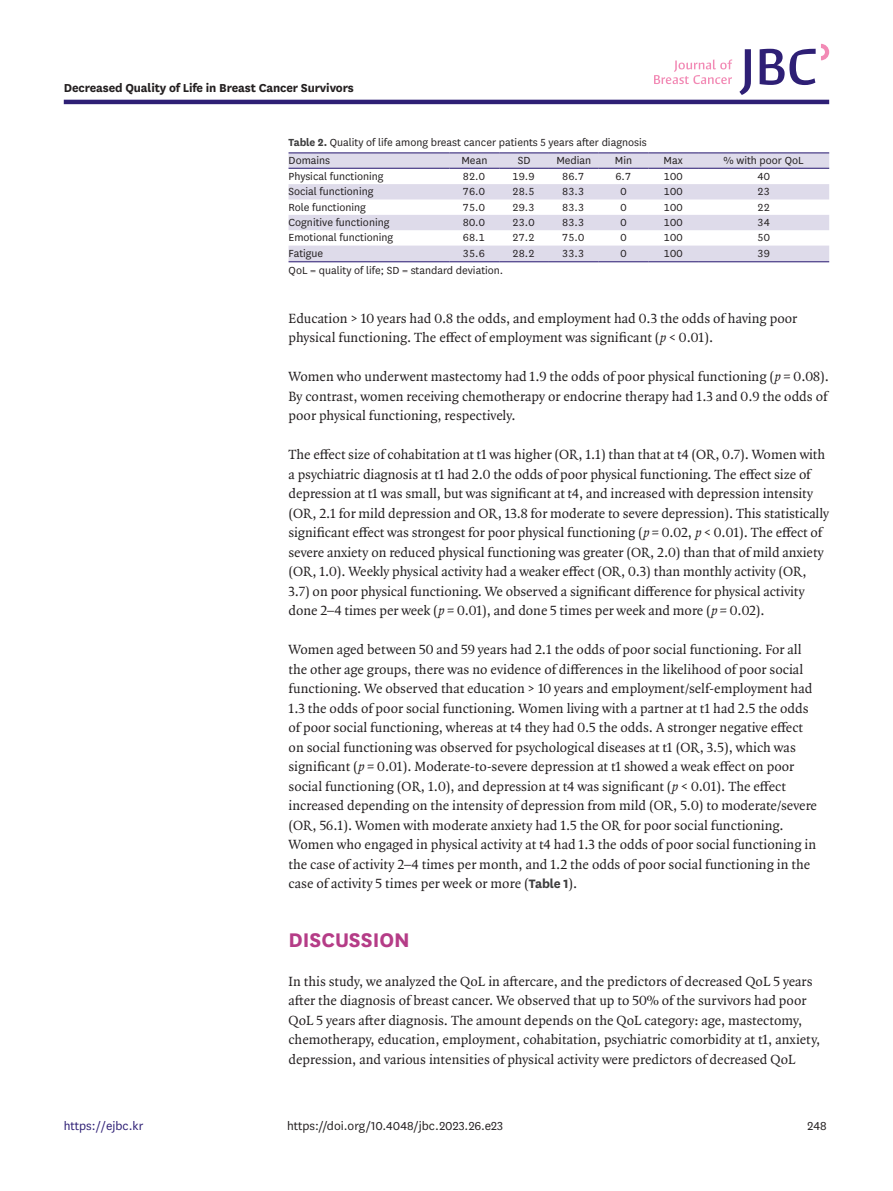
<style>
.page{position:relative;width:893px;height:1191px;background:#fff}
.page>*{position:absolute;margin:0;border:0;box-sizing:border-box;transform-origin:0 0}
.body_title1{font:700 23.1px "National";color:#b53c87}
.body_p{font:14.25px/19.5px "Quadraat OT";color:#231f20}
.body_p_first{font:14.25px/19.5px "Quadraat OT";color:#231f20}
.alt-title-type{font:700 13.5px "National";letter-spacing:-.01em;color:#231f20}
.doi_running_footer{font:13.5px "National";color:#231f20}
.t1{font:13.5px "National";color:#2e1f75}
.tbody_entry{font:12px "National";color:#231f20}
.table-wrap_caption{font:12px "National";color:#231f20}
.table-wrap-foot_p_fi{font:12px "National";color:#231f20}
.thead_entry{font:12px "National";color:#231f20}
.s1{font-weight:700;color:#3e3e3f}
.s2{font-style:italic}
.s3{font-family:"National";font-weight:700;color:#3e3e3f}
</style>
<div class="page">
<hr style="left:64px;top:100px;width:765px;height:4px;background:#2e1f75">
<svg style="left:654px;top:59px;width:78px;height:25px"></svg>
<svg style="left:739px;top:44px;width:90px;height:51px"></svg>
<svg style="left:289px;top:153px;width:540px;height:108px;fill:#dedbea"></svg>
<hr style="left:289px;top:152px;width:161px;height:1px;background:#2e1f75">
<hr style="left:450px;top:152px;width:49px;height:1px;background:#2e1f75">
<hr style="left:499px;top:152px;width:50px;height:1px;background:#2e1f75">
<hr style="left:549px;top:152px;width:50px;height:1px;background:#2e1f75">
<hr style="left:599px;top:152px;width:49px;height:1px;background:#2e1f75">
<hr style="left:648px;top:152px;width:50px;height:1px;background:#2e1f75">
<hr style="left:698px;top:152px;width:131px;height:1px;background:#2e1f75">
<hr style="left:289px;top:168px;width:161px;height:1px;background:#2e1f75">
<hr style="left:450px;top:168px;width:49px;height:1px;background:#2e1f75">
<hr style="left:499px;top:168px;width:50px;height:1px;background:#2e1f75">
<hr style="left:549px;top:168px;width:50px;height:1px;background:#2e1f75">
<hr style="left:599px;top:168px;width:49px;height:1px;background:#2e1f75">
<hr style="left:648px;top:168px;width:50px;height:1px;background:#2e1f75">
<hr style="left:698px;top:168px;width:131px;height:1px;background:#2e1f75">
<hr style="left:289px;top:261px;width:161px;height:1px;background:#2e1f75">
<hr style="left:450px;top:261px;width:49px;height:1px;background:#2e1f75">
<hr style="left:499px;top:261px;width:50px;height:1px;background:#2e1f75">
<hr style="left:549px;top:261px;width:50px;height:1px;background:#2e1f75">
<hr style="left:599px;top:261px;width:49px;height:1px;background:#2e1f75">
<hr style="left:648px;top:261px;width:50px;height:1px;background:#2e1f75">
<hr style="left:698px;top:261px;width:131px;height:1px;background:#2e1f75">
<p class="alt-title-type" style="left:64px;top:78px;width:291px">Decreased Quality of Life in Breast Cancer Survivors</p>
<p class="table-wrap_caption" style="left:289px;top:135px;width:360px"><span class="s1">Table 2.</span> Quality of life among breast cancer patients 5 years after diagnosis</p>
<p class="thead_entry" style="left:289px;top:152px;width:43px">Domains</p>
<p class="thead_entry" style="left:461px;top:152px;width:27px">Mean</p>
<p class="thead_entry" style="left:518px;top:152px;width:14px">SD</p>
<p class="thead_entry" style="left:556px;top:152px;width:36px">Median</p>
<p class="thead_entry" style="left:615px;top:152px;width:19px">Min</p>
<p class="thead_entry" style="left:664px;top:152px;width:21px">Max</p>
<p class="thead_entry" style="left:724px;top:152px;width:82px">% with poor QoL</p>
<p class="tbody_entry" style="left:289px;top:168px;width:97px">Physical functioning</p>
<p class="tbody_entry" style="left:463px;top:168px;width:24px">82.0</p>
<p class="tbody_entry" style="left:512px;top:168px;width:24px">19.9</p>
<p class="tbody_entry" style="left:562px;top:168px;width:24px">86.7</p>
<p class="tbody_entry" style="left:615px;top:168px;width:18px">6.7</p>
<p class="tbody_entry" style="left:663px;top:168px;width:21px">100</p>
<p class="tbody_entry" style="left:757px;top:168px;width:15px">40</p>
<p class="tbody_entry" style="left:289px;top:184px;width:86px">Social functioning</p>
<p class="tbody_entry" style="left:463px;top:184px;width:24px">76.0</p>
<p class="tbody_entry" style="left:512px;top:184px;width:24px">28.5</p>
<p class="tbody_entry" style="left:562px;top:184px;width:24px">83.3</p>
<p class="tbody_entry" style="left:620px;top:184px;width:8px">0</p>
<p class="tbody_entry" style="left:663px;top:184px;width:21px">100</p>
<p class="tbody_entry" style="left:757px;top:184px;width:15px">23</p>
<p class="tbody_entry" style="left:289px;top:199px;width:79px">Role functioning</p>
<p class="tbody_entry" style="left:463px;top:199px;width:24px">75.0</p>
<p class="tbody_entry" style="left:512px;top:199px;width:24px">29.3</p>
<p class="tbody_entry" style="left:562px;top:199px;width:24px">83.3</p>
<p class="tbody_entry" style="left:620px;top:199px;width:8px">0</p>
<p class="tbody_entry" style="left:663px;top:199px;width:21px">100</p>
<p class="tbody_entry" style="left:757px;top:199px;width:15px">22</p>
<p class="tbody_entry" style="left:289px;top:214px;width:102px">Cognitive functioning</p>
<p class="tbody_entry" style="left:463px;top:214px;width:24px">80.0</p>
<p class="tbody_entry" style="left:512px;top:214px;width:24px">23.0</p>
<p class="tbody_entry" style="left:562px;top:214px;width:24px">83.3</p>
<p class="tbody_entry" style="left:620px;top:214px;width:8px">0</p>
<p class="tbody_entry" style="left:663px;top:214px;width:21px">100</p>
<p class="tbody_entry" style="left:757px;top:214px;width:15px">34</p>
<p class="tbody_entry" style="left:289px;top:230px;width:106px">Emotional functioning</p>
<p class="tbody_entry" style="left:463px;top:230px;width:24px">68.1</p>
<p class="tbody_entry" style="left:512px;top:230px;width:24px">27.2</p>
<p class="tbody_entry" style="left:562px;top:230px;width:24px">75.0</p>
<p class="tbody_entry" style="left:620px;top:230px;width:8px">0</p>
<p class="tbody_entry" style="left:663px;top:230px;width:21px">100</p>
<p class="tbody_entry" style="left:757px;top:230px;width:15px">50</p>
<p class="tbody_entry" style="left:289px;top:245px;width:36px">Fatigue</p>
<p class="tbody_entry" style="left:463px;top:245px;width:24px">35.6</p>
<p class="tbody_entry" style="left:512px;top:245px;width:24px">28.2</p>
<p class="tbody_entry" style="left:562px;top:245px;width:24px">33.3</p>
<p class="tbody_entry" style="left:620px;top:245px;width:8px">0</p>
<p class="tbody_entry" style="left:663px;top:245px;width:21px">100</p>
<p class="tbody_entry" style="left:757px;top:245px;width:15px">39</p>
<p class="table-wrap-foot_p_fi" style="left:289px;top:263px;width:216px">QoL = quality of life; SD = standard deviation.</p>
<p class="body_p" style="left:289px;top:308px;width:510px">Education &gt; 10 years had 0.8 the odds, and employment had 0.3 the odds of having poor physical functioning. The effect of employment was significant (<span class="s2">p</span> &lt; 0.01).</p>
<p class="body_p" style="left:289px;top:367px;width:542px;text-align:justify">Women who underwent mastectomy had 1.9 the odds of poor physical functioning (<span class="s2">p</span> = 0.08).<br>By contrast, women receiving chemotherapy or endocrine therapy had 1.3 and 0.9 the odds of poor physical functioning, respectively.</p>
<p class="body_p" style="left:289px;top:445px;width:542px">The effect size of cohabitation at t1 was higher (OR, 1.1) than that at t4 (OR, 0.7). Women with a psychiatric diagnosis at t1 had 2.0 the odds of poor physical functioning. The effect size of depression at t1 was small, but was significant at t4, and increased with depression intensity (OR, 2.1 for mild depression and OR, 13.8 for moderate to severe depression). This statistically significant effect was strongest for poor physical functioning (<span class="s2">p</span>= 0.02, <span class="s2">p</span>&lt; 0.01). The effect of severe anxiety on reduced physical functioning was greater (OR, 2.0) than that of mild anxiety (OR, 1.0). Weekly physical activity had a weaker effect (OR, 0.3) than monthly activity (OR, 3.7) on poor physical functioning. We observed a significant difference for physical activity done 2–4 times per week (<span class="s2">p</span>= 0.01), and done 5 times per week and more (<span class="s2">p</span>= 0.02).</p>
<p class="body_p" style="left:289px;top:640px;width:530px">Women aged between 50 and 59 years had 2.1 the odds of poor social functioning. For all the other age groups, there was no evidence of differences in the likelihood of poor social functioning. We observed that education &gt; 10 years and employment/self-employment had 1.3 the odds of poor social functioning. Women living with a partner at t1 had 2.5 the odds of poor social functioning, whereas at t4 they had 0.5 the odds. A stronger negative effect on social functioning was observed for psychological diseases at t1 (OR, 3.5), which was significant (<span class="s2">p</span> = 0.01). Moderate-to-severe depression at t1 showed a weak effect on poor social functioning (OR, 1.0), and depression at t4 was significant (<span class="s2">p</span> &lt; 0.01). The effect increased depending on the intensity of depression from mild (OR, 5.0) to moderate/severe (OR, 56.1). Women with moderate anxiety had 1.5 the OR for poor social functioning.<br>Women who engaged in physical activity at t4 had 1.3 the odds of poor social functioning in the case of activity 2–4 times per month, and 1.2 the odds of poor social functioning in the case of activity 5 times per week or more (<span class="s3">Table 1</span>).</p>
<p class="body_title1" style="left:289px;top:923px;width:123px">DISCUSSION</p>
<p class="body_p_first" style="left:289px;top:971px;width:533px">In this study, we analyzed the QoL in aftercare, and the predictors of decreased QoL 5 years after the diagnosis of breast cancer. We observed that up to 50% of the survivors had poor QoL 5 years after diagnosis. The amount depends on the QoL category: age, mastectomy, chemotherapy, education, employment, cohabitation, psychiatric comorbidity at t1, anxiety, depression, and various intensities of physical activity were predictors of decreased QoL</p>
<p class="t1" style="left:64px;top:1116px;width:81px">https://ejbc.kr</p>
<p class="doi_running_footer" style="left:287px;top:1116px;width:217px">https://doi.org/10.4048/jbc.2023.26.e23</p>
<p class="doi_running_footer" style="left:808px;top:1116px;width:21px">248</p>
</div>
